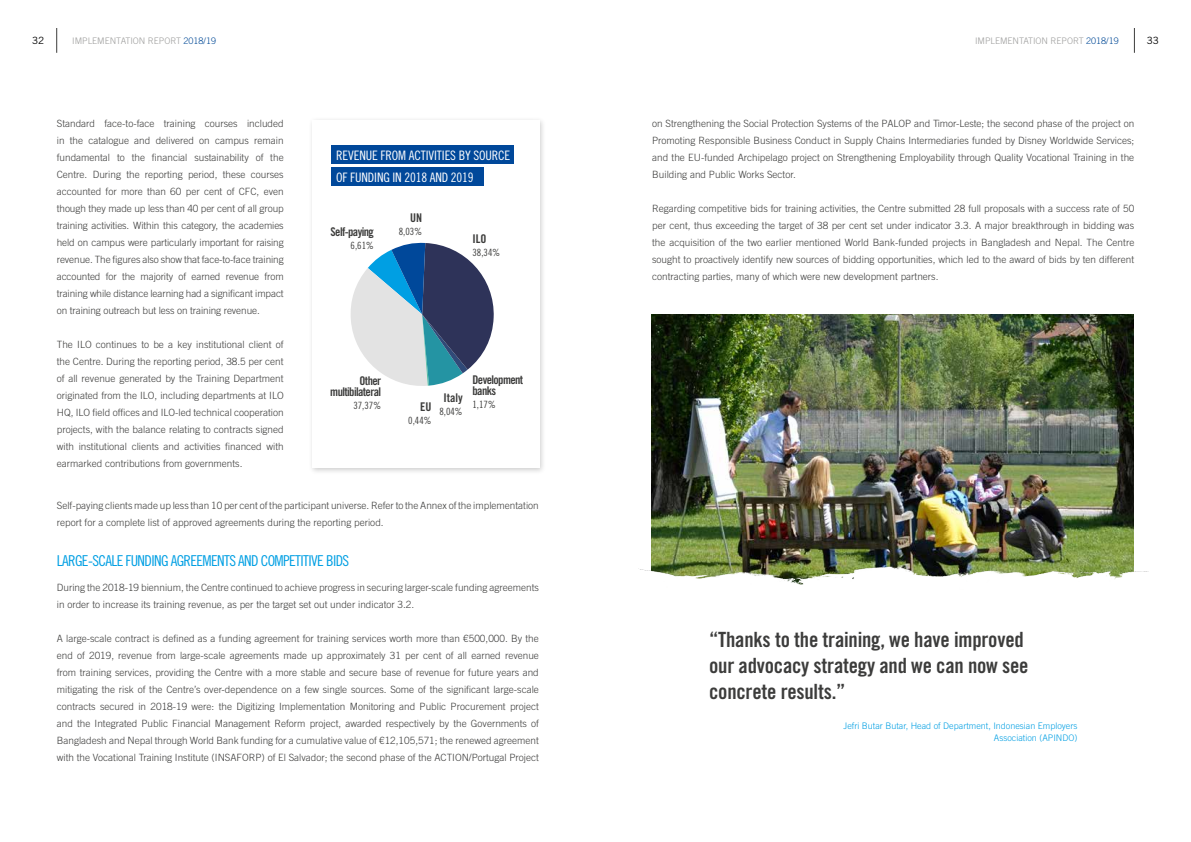
<style>
.page{position:relative;width:1191px;height:842px;background:#fff}
.page>*{position:absolute;margin:0;border:0;box-sizing:border-box;transform-origin:0 0}
.t1{font:21px/26px "Trade Gothic LT Std Bd Cn 20";letter-spacing:-.01em;color:#3c3c3b}
.t2{font:15px "Trade Gothic LT Std Cn 18";letter-spacing:-.04em;color:#009fe3}
.t3{font:13px/22px "Trade Gothic LT Std Cn 18";letter-spacing:-.01em;color:#fff}
.t4{font:12px/11px "Trade Gothic LT Std Bd Cn 20";letter-spacing:-.05em;color:#3c3c3b}
.t5{font:300 10px/17px "Trade Gothic LT Std";color:#3c3c3b;text-align:justify}
.t6{font:10px "Trade Gothic LT Std Cn 18";color:#3c3c3b}
.t7{font:10px "Trade Gothic LT Std";color:#000}
.t8{font:300 9px/12px "Trade Gothic LT Std";color:#009fe3;text-align:right}
.t9{font:300 9px "Trade Gothic LT Std";color:#9d9d9c}
.s1{color:#004996}
</style>
<div class="page">
<svg style="left:57px;top:28px;width:1px;height:25px"></svg>
<svg style="left:1134px;top:28px;width:1px;height:25px"></svg>
<div style="left:308px;top:117px;width:239px;height:358px;background:#000;opacity:.2"></div>
<div style="left:312px;top:120px;width:227px;height:348px;background:#fff"></div>
<svg style="left:351px;top:242px;width:143px;height:144px"></svg>
<div style="left:331px;top:145px;width:182px;height:19px;background:#00489a"></div>
<div style="left:331px;top:167px;width:152px;height:19px;background:#00489a"></div>
<img style="left:652px;top:314px;width:482px;height:223px">
<img style="left:638px;top:537px;width:510px;height:48px">
<p class="t7" style="left:32px;top:34px;width:14px">32</p>
<p class="t9" style="left:72px;top:35px;width:145px">IMPLEMENTATION REPORT <span class="s1">2018/19</span></p>
<p class="t9" style="left:975px;top:35px;width:145px">IMPLEMENTATION REPORT <span class="s1">2018/19</span></p>
<p class="t7" style="left:1146px;top:34px;width:14px">33</p>
<p class="t5" style="left:57px;top:115px;width:228px">Standard face-to-face training courses included in the catalogue and delivered on campus remain fundamental to the financial sustainability of the Centre. During the reporting period, these courses accounted for more than 60 per cent of CFC, even though they made up less than 40 per cent of all group training activities. Within this category, the academies held on campus were particularly important for raising revenue. The figures also show that face-to-face training accounted for the majority of earned revenue from training while distance learning had a significant impact on training outreach but less on training revenue.</p>
<p class="t5" style="left:57px;top:336px;width:228px">The ILO continues to be a key institutional client of the Centre. During the reporting period, 38.5 per cent of all revenue generated by the Training Department originated from the ILO, including departments at ILO HQ, ILO field offices and ILO-led technical cooperation projects, with the balance relating to contracts signed with institutional clients and activities financed with earmarked contributions from governments.</p>
<h3 class="t3" style="left:336px;top:144px;width:176px">REVENUE FROM ACTIVITIES BY SOURCE<br>OF FUNDING IN 2018 AND 2019</h3>
<p class="t4" style="left:410px;top:212px;width:13px">UN</p>
<p class="t4" style="left:330px;top:226px;width:45px">Self-paying</p>
<p class="t6" style="left:399px;top:225px;width:25px">8,03%</p>
<p class="t6" style="left:350px;top:240px;width:25px">6,61%</p>
<p class="t4" style="left:472px;top:233px;width:16px">ILO</p>
<p class="t6" style="left:472px;top:247px;width:29px">38,34%</p>
<p class="t4" style="left:330px;top:375px;width:52px;text-align:right">Other multibilateral</p>
<p class="t6" style="left:353px;top:399px;width:29px">37,37%</p>
<p class="t4" style="left:420px;top:401px;width:13px">EU</p>
<p class="t6" style="left:408px;top:414px;width:25px">0,44%</p>
<p class="t4" style="left:443px;top:392px;width:21px">Italy</p>
<p class="t6" style="left:439px;top:405px;width:25px">8,04%</p>
<p class="t4" style="left:472px;top:374px;width:52px">Development banks</p>
<p class="t6" style="left:472px;top:398px;width:25px">1,17%</p>
<p class="t5" style="left:652px;top:115px;width:483px">on Strengthening the Social Protection Systems of the PALOP and Timor-Leste; the second phase of the project on Promoting Responsible Business Conduct in Supply Chains Intermediaries funded by Disney Worldwide Services; and the EU-funded Archipelago project on Strengthening Employability through Quality Vocational Training in the Building and Public Works Sector.</p>
<p class="t5" style="left:652px;top:200px;width:483px">Regarding competitive bids for training activities, the Centre submitted 28 full proposals with a success rate of 50 per cent, thus exceeding the target of 38 per cent set under indicator 3.3. A major breakthrough in bidding was the acquisition of the two earlier mentioned World Bank-funded projects in Bangladesh and Nepal. The Centre sought to proactively identify new sources of bidding opportunities, which led to the award of bids by ten different contracting parties, many of which were new development partners.</p>
<p class="t5" style="left:57px;top:497px;width:483px">Self-paying clients made up less than 10 per cent of the participant universe. Refer to the Annex of the implementation report for a complete list of approved agreements during the reporting period.</p>
<h2 class="t2" style="left:57px;top:551px;width:294px">LARGE-SCALE FUNDING AGREEMENTS AND COMPETITIVE BIDS</h2>
<p class="t5" style="left:57px;top:579px;width:483px">During the 2018-19 biennium, the Centre continued to achieve progress in securing larger-scale funding agreements in order to increase its training revenue, as per the target set out under indicator 3.2.</p>
<p class="t5" style="left:57px;top:630px;width:483px">A large-scale contract is defined as a funding agreement for training services worth more than €500,000. By the end of 2019, revenue from large-scale agreements made up approximately 31 per cent of all earned revenue from training services, providing the Centre with a more stable and secure base of revenue for future years and mitigating the risk of the Centre’s over-dependence on a few single sources. Some of the significant large-scale contracts secured in 2018-19 were: the Digitizing Implementation Monitoring and Public Procurement project and the Integrated Public Financial Management Reform project, awarded respectively by the Governments of Bangladesh and Nepal through World Bank funding for a cumulative value of €12,105,571; the renewed agreement with the Vocational Training Institute (INSAFORP) of El Salvador; the second phase of the ACTION/Portugal Project</p>
<h1 class="t1" style="left:709px;top:627px;width:321px">“Thanks to the training, we have improved our advocacy strategy and we can now see concrete results.”</h1>
<p class="t8" style="left:843px;top:720px;width:235px">Jefri Butar Butar, Head of Department, Indonesian Employers<br>Association (APINDO)</p>
</div>
